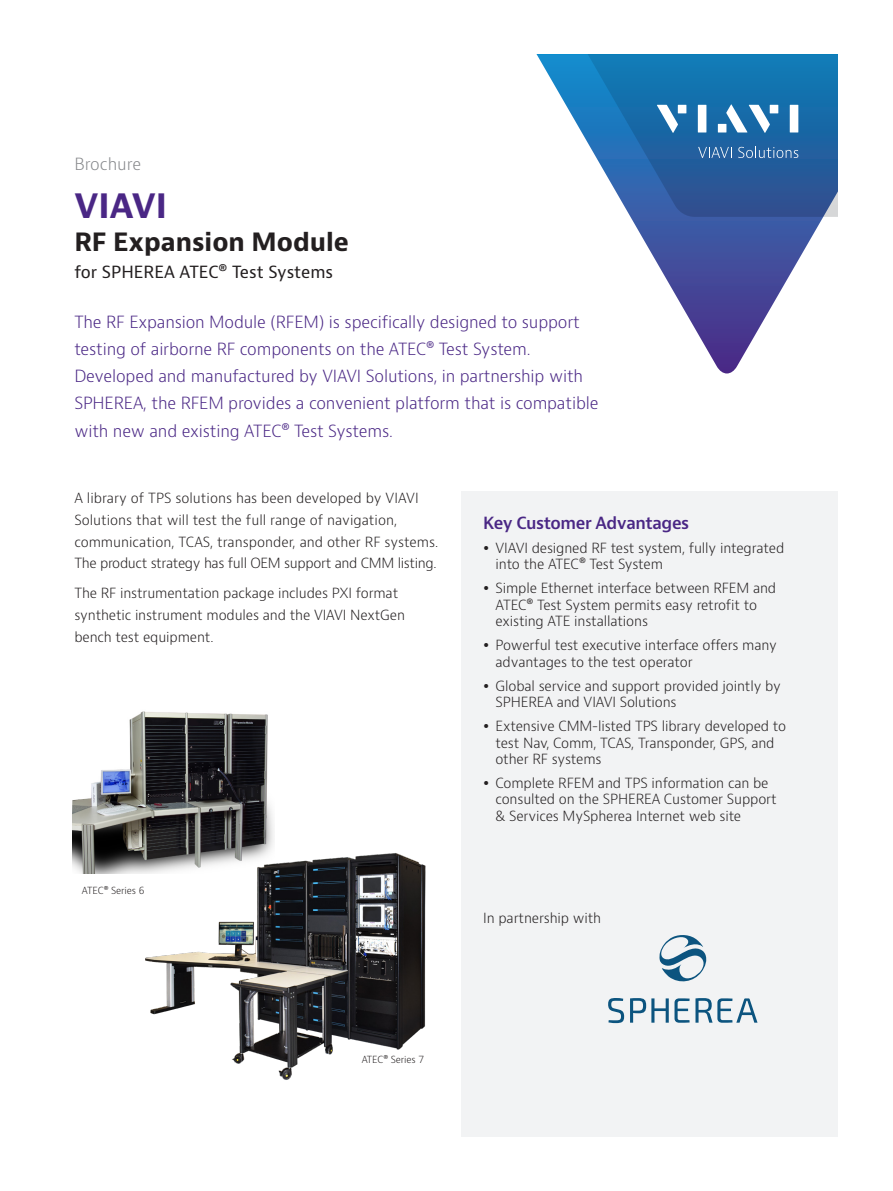
<style>
.page{position:relative;width:893px;height:1191px;background:#fff}
.page>*{position:absolute;margin:0;border:0;box-sizing:border-box;transform-origin:0 0}
.H1_Brand_Sub-Brand_2{font:700 32.7px "Bernino Sans";color:#4a2785}
.H2_Product_18_24{font:700 24.6px "Bernino Sans";color:#231f20}
.P_Intro_12_20{font:300 16.35px/27.3px "Bernino Sans";letter-spacing:-.01em;color:#4a2785}
.H3_Product_Descripto{font:16.35px "Bernino Sans";color:#231f20}
.H2_Bullet_Heading_Pu{font:600 16.35px "Bernino Sans";letter-spacing:-.025em;color:#4a2785}
.P_DocType{font:300 16.35px "Bernino Sans";color:#87898c}
.P_10_16{font:300 13.65px/16.4px "Bernino Sans";letter-spacing:-.01em;color:#231f20}
.P_Bulleted_Features{font:300 9.6px "Bernino Sans";letter-spacing:-.01em;color:#231f20}
</style>
<div class="page">
<svg style="left:630px;top:217px;width:193px;height:156px"></svg>
<svg style="left:536px;top:54px;width:301px;height:163px"></svg>
<svg style="left:698px;top:147px;width:34px;height:11px"></svg>
<svg style="left:738px;top:146px;width:60px;height:12px"></svg>
<svg style="left:657px;top:105px;width:21px;height:28px"></svg>
<div style="left:678px;top:105px;width:8px;height:8px;background:#fff"></div>
<div style="left:698px;top:105px;width:8px;height:27px;background:#fff"></div>
<div style="left:770px;top:105px;width:8px;height:8px;background:#fff"></div>
<div style="left:790px;top:105px;width:8px;height:27px;background:#fff"></div>
<svg style="left:726px;top:104px;width:44px;height:29px"></svg>
<div style="left:718px;top:124px;width:8px;height:8px;background:#fff"></div>
<div style="left:461px;top:491px;width:376px;height:646px;background:#f2f3f4"></div>
<img style="left:72px;top:711px;width:196px;height:163px">
<svg style="left:608px;top:998px;width:16px;height:25px"></svg>
<svg style="left:630px;top:998px;width:127px;height:24px"></svg>
<svg style="left:659px;top:935px;width:48px;height:47px"></svg>
<img style="left:103px;top:789px;width:323px;height:291px">
<p class="P_DocType" style="left:74px;top:153px;width:68px">Brochure</p>
<p class="H1_Brand_Sub-Brand_2" style="left:74px;top:185px;width:94px">VIAVI</p>
<p class="H2_Product_18_24" style="left:74px;top:226px;width:276px">RF Expansion Module</p>
<p class="H3_Product_Descripto" style="left:74px;top:262px;width:260px">for SPHEREA ATEC® Test Systems</p>
<p class="P_Intro_12_20" style="left:74px;top:308px;width:526px">The RF Expansion Module (RFEM) is specifically designed to support testing of airborne RF components on the ATEC® Test System.<br>Developed and manufactured by VIAVI Solutions, in partnership with SPHEREA, the RFEM provides a convenient platform that is compatible with new and existing ATEC® Test Systems.</p>
<p class="P_10_16" style="left:74px;top:487px;width:365px;line-height:21.8px">A library of TPS solutions has been developed by VIAVI Solutions that will test the full range of navigation, communication, TCAS, transponder, and other RF systems.<br>The product strategy has full OEM support and CMM listing.</p>
<p class="P_10_16" style="left:74px;top:582px;width:332px;line-height:21.8px">The RF instrumentation package includes PXI format synthetic instrument modules and the VIAVI NextGen bench test equipment.</p>
<p class="P_Bulleted_Features" style="left:82px;top:884px;width:64px">ATEC® Series 6</p>
<p class="H2_Bullet_Heading_Pu" style="left:483px;top:512px;width:207px">Key Customer Advantages</p>
<p class="P_10_16" style="left:496px;top:540px;width:290px">VIAVI designed RF test system, fully integrated into the ATEC® Test System</p>
<p class="P_10_16" style="left:496px;top:580px;width:282px">Simple Ethernet interface between RFEM and<br>ATEC® Test System permits easy retrofit to existing ATE installations</p>
<p class="P_10_16" style="left:496px;top:637px;width:283px">Powerful test executive interface offers many advantages to the test operator</p>
<p class="P_10_16" style="left:496px;top:678px;width:287px">Global service and support provided jointly by<br>SPHEREA and VIAVI Solutions</p>
<p class="P_10_16" style="left:496px;top:718px;width:292px">Extensive CMM-listed TPS library developed to test Nav, Comm, TCAS, Transponder, GPS, and other RF systems</p>
<p class="P_10_16" style="left:496px;top:775px;width:283px">Complete RFEM and TPS information can be consulted on the SPHEREA Customer Support &amp; Services MySpherea Internet web site</p>
<p class="P_10_16" style="left:483px;top:909px;width:119px">In partnership with</p>
<p class="P_Bulleted_Features" style="left:362px;top:1053px;width:64px">ATEC® Series 7</p>
</div>
